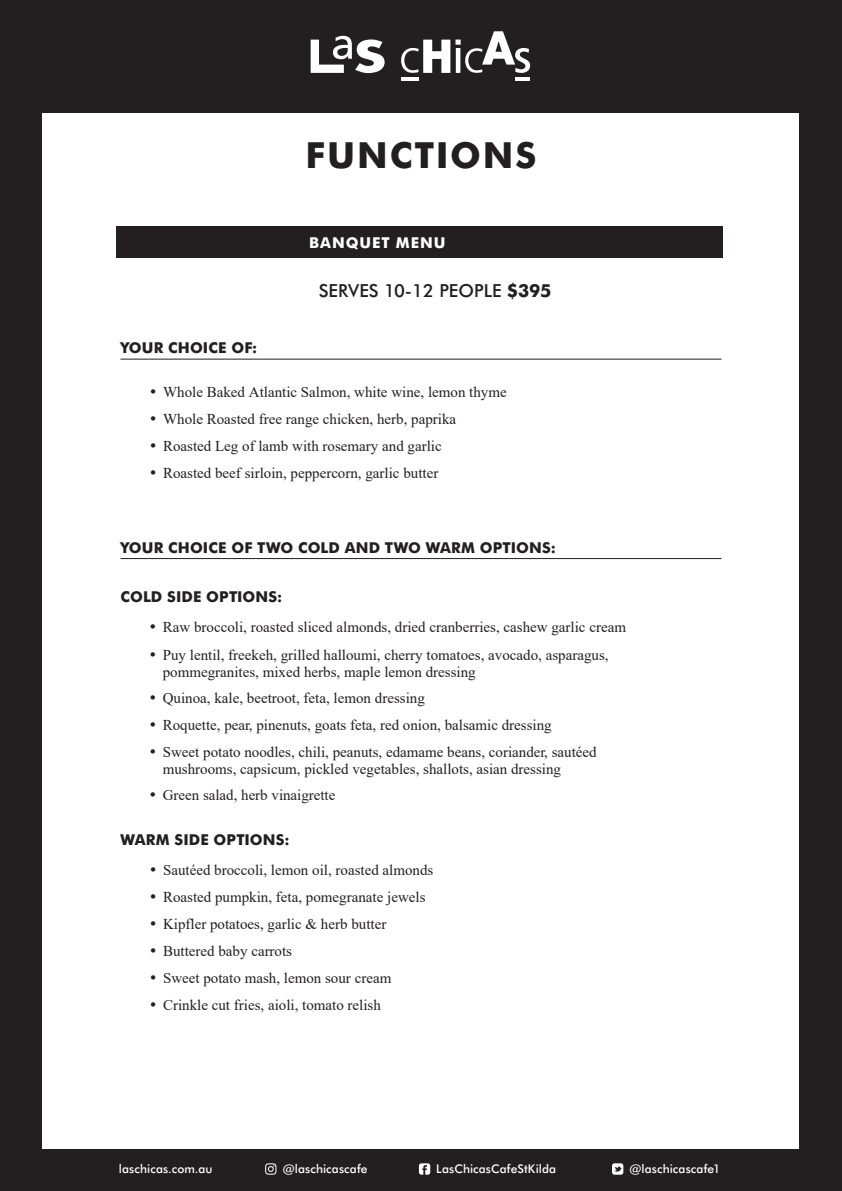
<style>
.page{position:relative;width:842px;height:1191px;background:#231f20}
.page>*{position:absolute;margin:0;border:0;box-sizing:border-box;transform-origin:0 0}
.t1{font:700 36px "Futura BT";letter-spacing:.055em;color:#231f20}
.Sub_headings{font:500 18px "Futura BT";color:#231f20}
.t2{font:15px/17.4px "Times New Roman";color:#231f20}
.Sub_headings-2{font:700 15px "Futura BT";letter-spacing:.005em;color:#231f20}
.t3{font:700 15px "Futura BT";letter-spacing:.06em;color:#fff}
.t4{font:500 12px "Futura BT";letter-spacing:.01em;color:#fff}
.s1{font-weight:700}
.s2{font-family:"Futura BT"}
</style>
<div class="page">
<div style="left:43px;top:113px;width:756px;height:1035px;background:#fff"></div>
<svg style="left:419px;top:1163px;width:11px;height:11px"></svg>
<svg style="left:612px;top:1163px;width:11px;height:11px"></svg>
<svg style="left:265px;top:1163px;width:11px;height:11px"></svg>
<svg style="left:311px;top:36px;width:74px;height:37px"></svg>
<svg style="left:401px;top:31px;width:129px;height:42px"></svg>
<hr style="left:401px;top:78px;width:18px;height:3px;background:#fff">
<hr style="left:515px;top:78px;width:15px;height:3px;background:#fff">
<div style="left:116px;top:227px;width:607px;height:31px;background:#231f20"></div>
<hr style="left:120px;top:359px;width:601px;height:1px;background:#231f20">
<hr style="left:120px;top:558px;width:601px;height:1px;background:#231f20">
<h1 class="t1" style="left:305px;top:133px;width:232px">FUNCTIONS</h1>
<p class="t3" style="left:309px;top:234px;width:138px">BANQUET MENU</p>
<p class="Sub_headings" style="left:319px;top:280px;width:234px">SERVES 10-12 PEOPLE <span class="s1">$395</span></p>
<p class="Sub_headings-2" style="left:120px;top:339px;width:138px">YOUR CHOICE OF:</p>
<p class="t2" style="left:149px;top:383px;width:359px"><span class="s2">•</span> Whole Baked Atlantic Salmon, white wine, lemon thyme</p>
<p class="t2" style="left:149px;top:410px;width:309px"><span class="s2">•</span> Whole Roasted free range chicken, herb, paprika</p>
<p class="t2" style="left:149px;top:437px;width:294px"><span class="s2">•</span> Roasted Leg of lamb with rosemary and garlic</p>
<p class="t2" style="left:149px;top:464px;width:291px"><span class="s2">•</span> Roasted beef sirloin, peppercorn, garlic butter</p>
<p class="Sub_headings-2" style="left:120px;top:538px;width:437px">YOUR CHOICE OF TWO COLD AND TWO WARM OPTIONS:</p>
<p class="Sub_headings-2" style="left:120px;top:587px;width:163px">COLD SIDE OPTIONS:</p>
<p class="t2" style="left:149px;top:618px;width:479px"><span class="s2">•</span> Raw broccoli, roasted sliced almonds, dried cranberries, cashew garlic cream</p>
<p class="t2" style="left:163px;top:645px;width:447px;text-indent:-14px"><span class="s2">•</span> Puy lentil, freekeh, grilled halloumi, cherry tomatoes, avocado, asparagus, pommegranites, mixed herbs, maple lemon dressing</p>
<p class="t2" style="left:149px;top:689px;width:278px"><span class="s2">•</span> Quinoa, kale, beetroot, feta, lemon dressing</p>
<p class="t2" style="left:149px;top:716px;width:405px"><span class="s2">•</span> Roquette, pear, pinenuts, goats feta, red onion, balsamic dressing</p>
<p class="t2" style="left:163px;top:743px;width:435px;line-height:16.8px;text-indent:-14px"><span class="s2">•</span> Sweet potato noodles, chili, peanuts, edamame beans, coriander, sautéed mushrooms, capsicum, pickled vegetables, shallots, asian dressing</p>
<p class="t2" style="left:149px;top:786px;width:188px"><span class="s2">•</span> Green salad, herb vinaigrette</p>
<p class="Sub_headings-2" style="left:120px;top:831px;width:171px">WARM SIDE OPTIONS:</p>
<p class="t2" style="left:149px;top:861px;width:286px"><span class="s2">•</span> Sautéed broccoli, lemon oil, roasted almonds</p>
<p class="t2" style="left:149px;top:888px;width:278px"><span class="s2">•</span> Roasted pumpkin, feta, pomegranate jewels</p>
<p class="t2" style="left:149px;top:914px;width:239px"><span class="s2">•</span> Kipfler potatoes, garlic &amp; herb butter</p>
<p class="t2" style="left:149px;top:941px;width:145px"><span class="s2">•</span> Buttered baby carrots</p>
<p class="t2" style="left:149px;top:968px;width:244px"><span class="s2">•</span> Sweet potato mash, lemon sour cream</p>
<p class="t2" style="left:149px;top:995px;width:234px"><span class="s2">•</span> Crinkle cut fries, aioli, tomato relish</p>
<p class="t4" style="left:119px;top:1161px;width:95px">laschicas.com.au</p>
<p class="t4" style="left:283px;top:1161px;width:86px">@laschicascafe</p>
<p class="t4" style="left:436px;top:1161px;width:121px">LasChicasCafeStKilda</p>
<p class="t4" style="left:629px;top:1161px;width:93px">@laschicascafe1</p>
</div>
